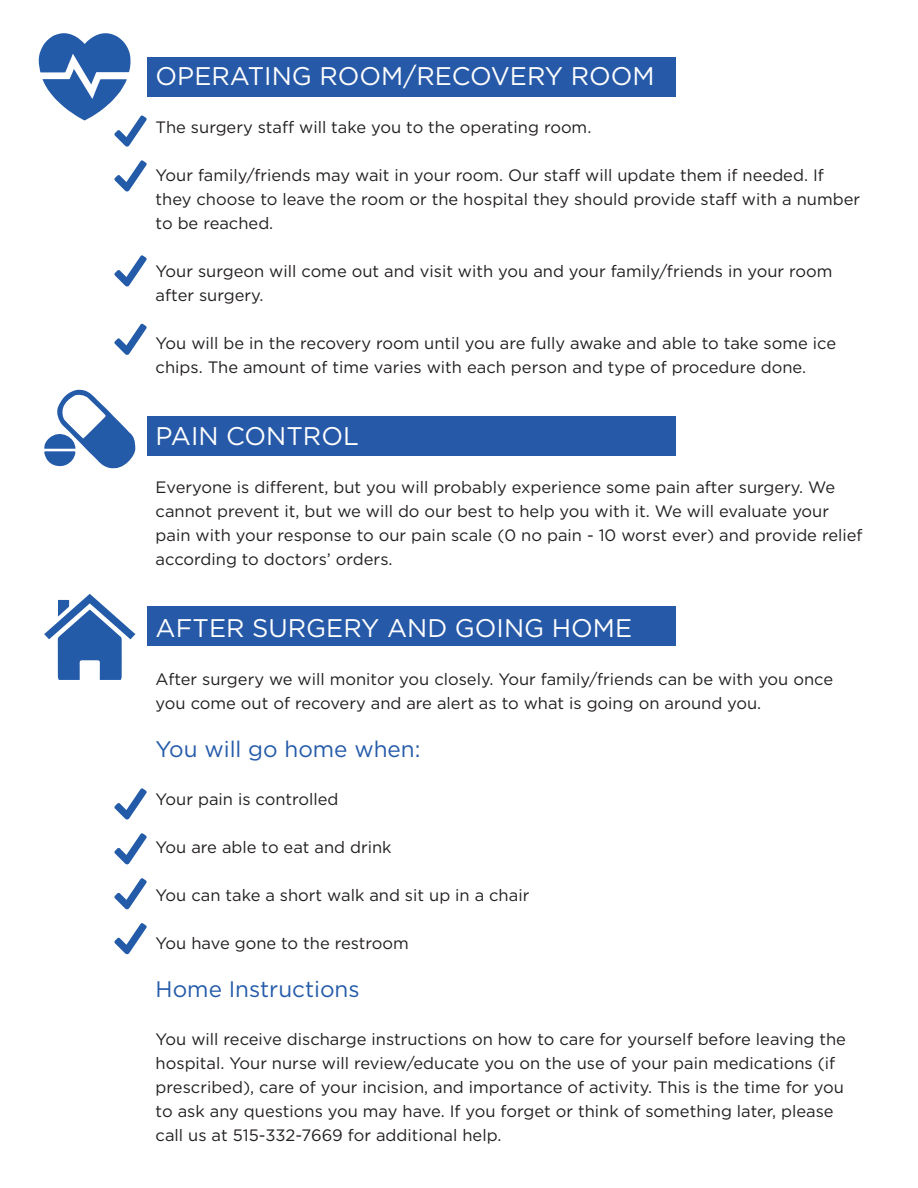
<style>
.page{position:relative;width:918px;height:1188px;background:#fff}
.page>*{position:absolute;margin:0;border:0;box-sizing:border-box;transform-origin:0 0}
.t1{font:25.5px "Gotham";color:#fff}
.t2{font:22.5px "Gotham";color:#245ba9}
.t3{font:16.5px/24px "Gotham";color:#231f20}
</style>
<div class="page">
<div style="left:147px;top:606px;width:528px;height:40px;background:#2659a8"></div>
<div style="left:147px;top:417px;width:528px;height:39px;background:#2659a8"></div>
<div style="left:147px;top:57px;width:528px;height:40px;background:#2659a8"></div>
<svg style="left:114px;top:160px;width:33px;height:32px"></svg>
<svg style="left:114px;top:255px;width:33px;height:32px"></svg>
<svg style="left:114px;top:324px;width:33px;height:31px"></svg>
<svg style="left:39px;top:33px;width:108px;height:114px"></svg>
<svg style="left:44px;top:389px;width:91px;height:80px"></svg>
<svg style="left:44px;top:594px;width:91px;height:86px"></svg>
<svg style="left:114px;top:788px;width:33px;height:32px"></svg>
<svg style="left:114px;top:833px;width:33px;height:31px"></svg>
<svg style="left:114px;top:878px;width:33px;height:31px"></svg>
<svg style="left:114px;top:923px;width:33px;height:31px"></svg>
<h1 class="t1" style="left:156px;top:60px;width:500px">OPERATING ROOM/RECOVERY ROOM</h1>
<p class="t3" style="left:156px;top:115px;width:437px">The surgery staff will take you to the operating room.</p>
<p class="t3" style="left:156px;top:163px;width:706px">Your family/friends may wait in your room. Our staff will update them if needed. If they choose to leave the room or the hospital they should provide staff with a number to be reached.</p>
<p class="t3" style="left:156px;top:259px;width:678px">Your surgeon will come out and visit with you and your family/friends in your room after surgery.</p>
<p class="t3" style="left:156px;top:331px;width:682px">You will be in the recovery room until you are fully awake and able to take some ice chips. The amount of time varies with each person and type of procedure done.</p>
<h1 class="t1" style="left:156px;top:420px;width:205px">PAIN CONTROL</h1>
<p class="t3" style="left:156px;top:475px;width:708px">Everyone is different, but you will probably experience some pain after surgery. We cannot prevent it, but we will do our best to help you with it. We will evaluate your pain with your response to our pain scale (0 no pain - 10 worst ever) and provide relief according to doctors’ orders.</p>
<h1 class="t1" style="left:156px;top:612px;width:478px">AFTER SURGERY AND GOING HOME</h1>
<p class="t3" style="left:156px;top:667px;width:679px">After surgery we will monitor you closely. Your family/friends can be with you once you come out of recovery and are alert as to what is going on around you.</p>
<h2 class="t2" style="left:156px;top:735px;width:266px">You will go home when:</h2>
<p class="t3" style="left:156px;top:787px;width:184px">Your pain is controlled</p>
<p class="t3" style="left:156px;top:835px;width:237px">You are able to eat and drink</p>
<p class="t3" style="left:156px;top:883px;width:375px">You can take a short walk and sit up in a chair</p>
<p class="t3" style="left:156px;top:931px;width:255px">You have gone to the restroom</p>
<h2 class="t2" style="left:156px;top:975px;width:206px">Home Instructions</h2>
<p class="t3" style="left:156px;top:1027px;width:692px">You will receive discharge instructions on how to care for yourself before leaving the hospital. Your nurse will review/educate you on the use of your pain medications (if prescribed), care of your incision, and importance of activity. This is the time for you to ask any questions you may have. If you forget or think of something later, please call us at 515-332-7669 for additional help.</p>
</div>
